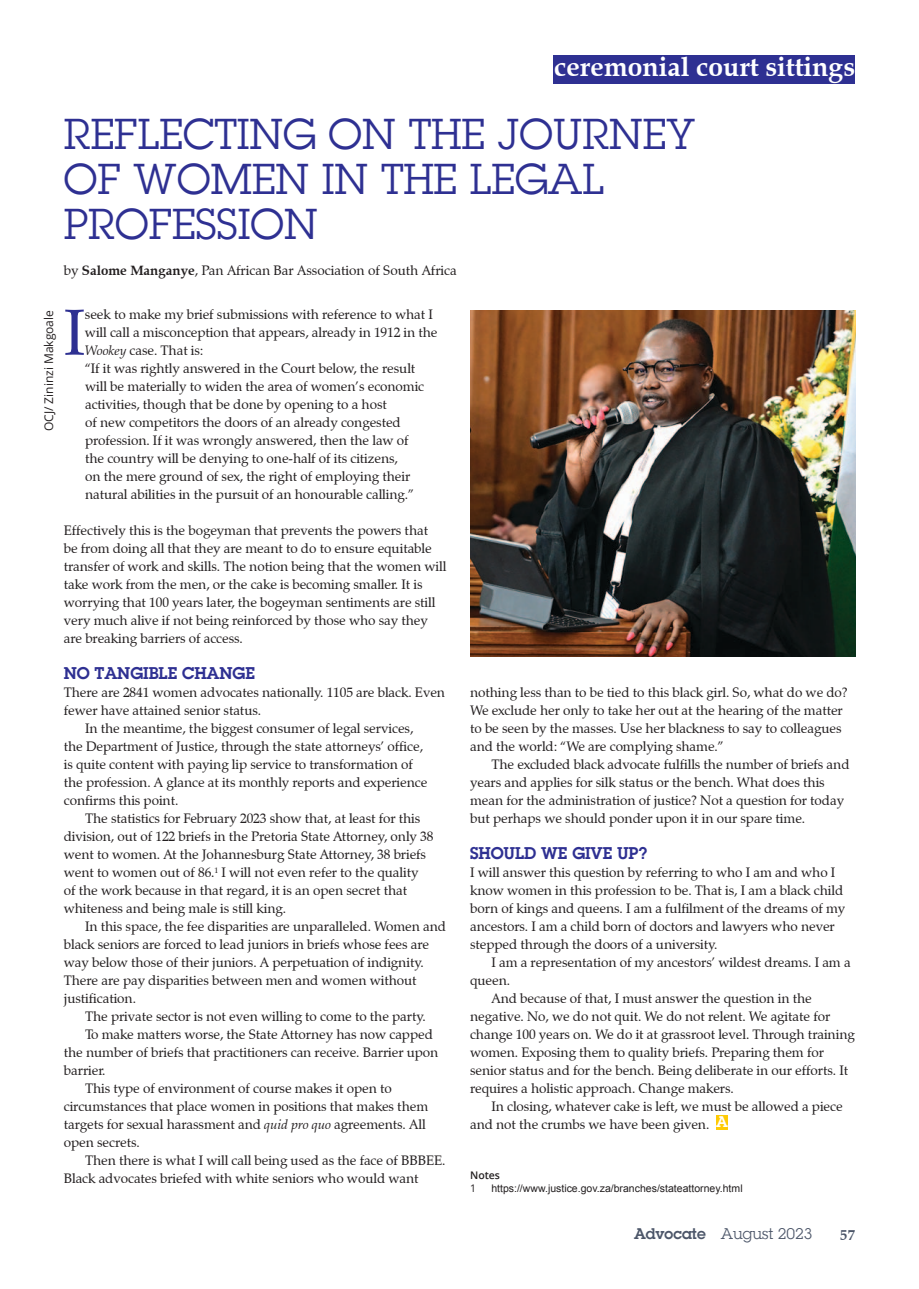
<style>
.page{position:relative;width:919px;height:1289px;background:#fff}
.page>*{position:absolute;margin:0;border:0;box-sizing:border-box;transform-origin:0 0}
.Drop_Cap{font:64.8px "Zapf Calligraphic 801 BT";color:#2e3092}
.STRAP_1{font:42px/45px "Lubalin Graph";color:#2e3092}
.t1{font:700 27px "Zapf Calligraphic 801 BT";color:#fff}
.STRAP_2{font:600 16.5px "Lubalin Graph";letter-spacing:-.005em;color:#2e3092}
.t2{font:15px "Lubalin Graph";color:#4c5669}
.t3{font:700 15px "Zapf Calligraphic 801 BT";color:#4c5669}
.t4{font:600 15px "Lubalin Graph";color:#fff}
.Body_text{font:13.5px/18px "Zapf Calligraphic 801 BT";letter-spacing:-.005em;color:#231f20}
.Body_one{font:13.5px/18px "Zapf Calligraphic 801 BT";letter-spacing:-.005em;color:#231f20}
.Body_hang{font:13.5px/18px "Zapf Calligraphic 801 BT";letter-spacing:-.005em;color:#231f20}
.Drop_Cap-2{font:13.5px/18px "Zapf Calligraphic 801 BT";letter-spacing:-.005em;color:#231f20}
.t5{font:12px "Open Sans";color:#231f20}
.Body_notes{font:10.5px "Arial";color:#231f20}
.Body_notes-2{font:600 10.5px "Open Sans";color:#231f20}
.Body_notes-3{font:10.5px "Open Sans";color:#231f20}
.s1{font-weight:700}
.s2{font-style:italic}
.s3{font-weight:600}
</style>
<div class="page">
<div style="left:553px;top:55px;width:301px;height:29px;background:#2e3092"></div>
<div style="left:716px;top:1114px;width:11px;height:15px;background:#ffcb04"></div>
<img style="left:470px;top:311px;width:385px;height:345px">
<h3 class="t1" style="left:554px;top:50px;width:302px">ceremonial court sittings</h3>
<p class="STRAP_1" style="left:64px;top:111px;width:632px">REFLECTING ON THE JOURNEY<br>OF WOMEN IN THE LEGAL<br>PROFESSION</p>
<p class="Body_one" style="left:64px;top:261px;width:394px">by <span class="s1">Salome Manganye</span>, Pan African Bar Association of South Africa</p>
<p class="Drop_Cap" style="left:64px;top:292px;width:23px">I</p>
<p class="Drop_Cap-2" style="left:85px;top:305px;width:354px">seek to make my brief submissions with reference to what I will call a misconception that appears, already in 1912 in the<br><span class="s2">Wookey</span> case. That is:</p>
<p class="Body_hang" style="left:85px;top:359px;width:340px">“If it was rightly answered in the Court below, the result will be materially to widen the area of women’s economic activities, though that be done by opening to a host<br>of new competitors the doors of an already congested profession. If it was wrongly answered, then the law of the country will be denying to one-half of its citizens,<br>on the mere ground of sex, the right of employing their natural abilities in the pursuit of an honourable calling.”</p>
<p class="Body_one" style="left:64px;top:521px;width:384px">Effectively this is the bogeyman that prevents the powers that<br>be from doing all that they are meant to do to ensure equitable transfer of work and skills. The notion being that the women will take work from the men, or the cake is becoming smaller. It is worrying that 100 years later, the bogeyman sentiments are still very much alive if not being reinforced by those who say they are breaking barriers of access.</p>
<p class="STRAP_2" style="left:64px;top:662px;width:192px">NO TANGIBLE CHANGE</p>
<p class="Body_one" style="left:64px;top:683px;width:383px">There are 2841 women advocates nationally. 1105 are black. Even fewer have attained senior status.</p>
<p class="Body_text" style="left:64px;top:719px;width:365px;text-indent:21px">In the meantime, the biggest consumer of legal services, the Department of Justice, through the state attorneys’ office, is quite content with paying lip service to transformation of the profession. A glance at its monthly reports and experience confirms this point.</p>
<p class="Body_text" style="left:64px;top:809px;width:371px;text-indent:21px">The statistics for February 2023 show that, at least for this division, out of 122 briefs in the Pretoria State Attorney, only 38 went to women. At the Johannesburg State Attorney, 38 briefs went to women out of 86.<sup>1</sup> I will not even refer to the quality of the work because in that regard, it is an open secret that whiteness and being male is still king.</p>
<p class="Body_text" style="left:64px;top:917px;width:384px;text-indent:21px">In this space, the fee disparities are unparalleled. Women and black seniors are forced to lead juniors in briefs whose fees are way below those of their juniors. A perpetuation of indignity.<br>There are pay disparities between men and women without justification.</p>
<p class="Body_text" style="left:85px;top:1007px;width:342px">The private sector is not even willing to come to the party.</p>
<p class="Body_text" style="left:64px;top:1025px;width:376px;text-indent:21px">To make matters worse, the State Attorney has now capped the number of briefs that practitioners can receive. Barrier upon barrier.</p>
<p class="Body_text" style="left:64px;top:1079px;width:366px;text-indent:21px">This type of environment of course makes it open to circumstances that place women in positions that makes them targets for sexual harassment and <span class="s2">quid pro quo</span> agreements. All open secrets.</p>
<p class="Body_text" style="left:64px;top:1151px;width:383px;text-indent:21px">Then there is what I will call being used as the face of BBBEE.<br>Black advocates briefed with white seniors who would want</p>
<p class="t5" style="left:41px;top:431px;width:123px;rotate:-90deg">OCJ/ Zininzi Makgoale</p>
<p class="Body_text" style="left:470px;top:683px;width:379px">nothing less than to be tied to this black girl. So, what do we do?<br>We exclude her only to take her out at the hearing of the matter to be seen by the masses. Use her blackness to say to colleagues and the world: “We are complying shame.”</p>
<p class="Body_text" style="left:470px;top:755px;width:381px;text-indent:21px">The excluded black advocate fulfills the number of briefs and years and applies for silk status or the bench. What does this mean for the administration of justice? Not a question for today but perhaps we should ponder upon it in our spare time.</p>
<p class="STRAP_2" style="left:470px;top:842px;width:179px">SHOULD WE GIVE UP?</p>
<p class="Body_one" style="left:470px;top:863px;width:376px">I will answer this question by referring to who I am and who I know women in this profession to be. That is, I am a black child born of kings and queens. I am a fulfilment of the dreams of my ancestors. I am a child born of doctors and lawyers who never stepped through the doors of a university.</p>
<p class="Body_text" style="left:470px;top:953px;width:382px;text-indent:21px">I am a representation of my ancestors’ wildest dreams. I am a queen.</p>
<p class="Body_text" style="left:470px;top:989px;width:386px;text-indent:21px">And because of that, I must answer the question in the negative. No, we do not quit. We do not relent. We agitate for change 100 years on. We do it at grassroot level. Through training women. Exposing them to quality briefs. Preparing them for senior status and for the bench. Being deliberate in our efforts. It requires a holistic approach. Change makers.</p>
<p class="Body_text" style="left:470px;top:1097px;width:374px;text-indent:21px">In closing, whatever cake is left, we must be allowed a piece and not the crumbs we have been given.</p>
<p class="t4" style="left:716px;top:1111px;width:13px">A</p>
<p class="Body_notes-2" style="left:470px;top:1167px;width:31px">Notes</p>
<p class="Body_notes-3" style="left:470px;top:1181px;width:8px">1</p>
<p class="Body_notes" style="left:491px;top:1181px;width:253px">https://www.justice.gov.za/branches/stateattorney.html</p>
<p class="t2" style="left:634px;top:1224px;width:180px"><span class="s3">Advocate</span> August 2023</p>
<p class="t3" style="left:840px;top:1225px;width:16px">57</p>
</div>
